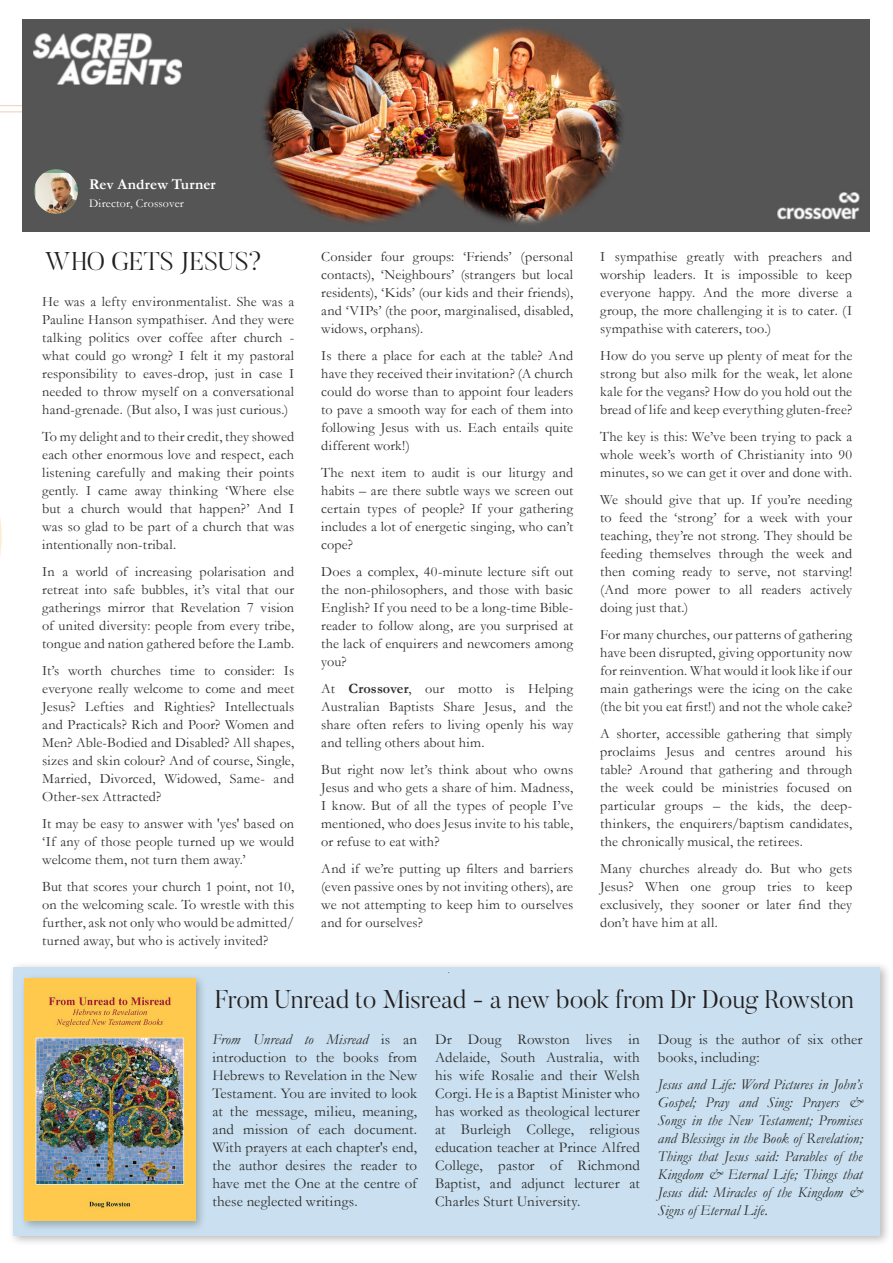
<style>
.page{position:relative;width:893px;height:1263px;background:#fff}
.page>*{position:absolute;margin:0;border:0;box-sizing:border-box;transform-origin:0 0}
.Header_1_-_Center{font:300 25.5px "Butler";letter-spacing:-.005em;color:#231f20}
.Body_Copy_-_Left{font:15px/18px "Garamond";letter-spacing:.005em;color:#2d2e2e;text-align:justify}
.Body_Copy_-_Left-2{font:italic 15px/18px "Garamond";letter-spacing:.005em;color:#2d2e2e;text-align:justify}
.Body_Copy_-_Left-3{font:700 15px "Garamond";letter-spacing:.01em;color:#fff}
.Body_Copy_-_Left-4{font:14.25px/18px "Garamond";letter-spacing:.01em;color:#2d2e2e;text-align:justify}
.Body_Copy_-_Left-5{font:12px "Garamond";letter-spacing:.01em;color:#fff}
.Box{font:8.85px "Quattrocento Sans";color:#231f20}
.s1{font-weight:700}
.s2{font-style:italic}
</style>
<div class="page">
<svg style="left:0;top:104px;width:23px;height:10px"></svg>
<div style="left:8px;top:962px;width:883px;height:285px;background:#231f20;opacity:.3"></div>
<div style="left:13px;top:967px;width:867px;height:269px;background:#cae0f0"></div>
<svg style="left:0;top:517px;width:2px;height:39px"></svg>
<img style="left:23px;top:19px;width:847px;height:212px">
<div style="left:19px;top:973px;width:188px;height:259px;background:#231f20;opacity:.3"></div>
<img style="left:24px;top:978px;width:172px;height:243px">
<div style="left:34px;top:169px;width:44px;height:45px;background:#79a787;border-radius:50%"></div>
<img style="left:35px;top:173px;width:43px;height:41px">
<p class="Body_Copy_-_Left-3" style="left:89px;top:174px;width:128px">Rev Andrew Turner</p>
<p class="Body_Copy_-_Left-5" style="left:89px;top:195px;width:96px">Director, Crossover</p>
<p class="Header_1_-_Center" style="left:45px;top:245px;width:219px">WHO GETS JESUS?</p>
<p class="Body_Copy_-_Left-4" style="left:42px;top:292px;width:253px">He was a lefty environmentalist. She was a Pauline Hanson sympathiser. And they were talking politics over coffee after church - what could go wrong? I felt it my pastoral responsibility to eaves-drop, just in case I needed to throw myself on a conversational hand-grenade. (But also, I was just curious.)</p>
<p class="Body_Copy_-_Left-4" style="left:42px;top:427px;width:254px">To my delight and to their credit, they showed each other enormous love and respect, each listening carefully and making their points gently. I came away thinking ‘Where else but a church would that happen?’ And I was so glad to be part of a church that was intentionally non-tribal.</p>
<p class="Body_Copy_-_Left-4" style="left:42px;top:562px;width:253px">In a world of increasing polarisation and retreat into safe bubbles, it’s vital that our gatherings mirror that Revelation 7 vision of united diversity: people from every tribe, tongue and nation gathered before the Lamb.</p>
<p class="Body_Copy_-_Left-4" style="left:42px;top:661px;width:254px">It’s worth churches time to consider: Is everyone really welcome to come and meet Jesus? Lefties and Righties? Intellectuals and Practicals? Rich and Poor? Women and Men? Able-Bodied and Disabled? All shapes, sizes and skin colour? And of course, Single, Married, Divorced, Widowed, Same- and Other-sex Attracted?</p>
<p class="Body_Copy_-_Left-4" style="left:42px;top:814px;width:253px">It may be easy to answer with 'yes' based on ‘If any of those people turned up we would welcome them, not turn them away.’</p>
<p class="Body_Copy_-_Left-4" style="left:42px;top:877px;width:253px">But that scores your church 1 point, not 10, on the welcoming scale. To wrestle with this further, ask not only who would be admitted/ turned away, but who is actively invited?</p>
<p class="Body_Copy_-_Left-4" style="left:321px;top:247px;width:253px">Consider four groups: ‘Friends’ (personal contacts), ‘Neighbours’ (strangers but local residents), ‘Kids’ (our kids and their friends), and ‘VIPs’ (the poor, marginalised, disabled, widows, orphans).</p>
<p class="Body_Copy_-_Left-4" style="left:321px;top:346px;width:253px">Is there a place for each at the table? And have they received their invitation? (A church could do worse than to appoint four leaders to pave a smooth way for each of them into following Jesus with us. Each entails quite different work!)</p>
<p class="Body_Copy_-_Left-4" style="left:321px;top:463px;width:253px">The next item to audit is our liturgy and habits – are there subtle ways we screen out certain types of people? If your gathering includes a lot of energetic singing, who can’t cope?</p>
<p class="Body_Copy_-_Left-4" style="left:321px;top:562px;width:254px">Does a complex, 40-minute lecture sift out the non-philosophers, and those with basic English? If you need to be a long-time Bible&shy;reader to follow along, are you surprised at the lack of enquirers and newcomers among you?</p>
<p class="Body_Copy_-_Left-4" style="left:321px;top:679px;width:254px">At <span class="s1">Crossover</span>, our motto is Helping Australian Baptists Share Jesus, and the share often refers to living openly his way and telling others about him.</p>
<p class="Body_Copy_-_Left-4" style="left:321px;top:760px;width:254px">But right now let’s think about who owns Jesus and who gets a share of him. Madness, I know. But of all the types of people I’ve mentioned, who does Jesus invite to his table, or refuse to eat with?</p>
<p class="Body_Copy_-_Left-4" style="left:321px;top:859px;width:253px">And if we’re putting up filters and barriers (even passive ones by not inviting others), are we not attempting to keep him to ourselves and for ourselves?</p>
<p class="Body_Copy_-_Left-4" style="left:600px;top:247px;width:254px">I sympathise greatly with preachers and worship leaders. It is impossible to keep everyone happy. And the more diverse a group, the more challenging it is to cater. (I sympathise with caterers, too.)</p>
<p class="Body_Copy_-_Left-4" style="left:600px;top:346px;width:254px">How do you serve up plenty of meat for the strong but also milk for the weak, let alone kale for the vegans? How do you hold out the bread of life and keep everything gluten-free?</p>
<p class="Body_Copy_-_Left-4" style="left:600px;top:427px;width:253px">The key is this: We’ve been trying to pack a whole week’s worth of Christianity into 90 minutes, so we can get it over and done with.</p>
<p class="Body_Copy_-_Left-4" style="left:600px;top:490px;width:253px">We should give that up. If you’re needing to feed the ‘strong’ for a week with your teaching, they’re not strong. They should be feeding themselves through the week and then coming ready to serve, not starving! (And more power to all readers actively doing just that.)</p>
<p class="Body_Copy_-_Left-4" style="left:600px;top:625px;width:254px">For many churches, our patterns of gathering have been disrupted, giving opportunity now for reinvention. What would it look like if our main gatherings were the icing on the cake (the bit you eat first!) and not the whole cake?</p>
<p class="Body_Copy_-_Left-4" style="left:600px;top:724px;width:253px">A shorter, accessible gathering that simply proclaims Jesus and centres around his table? Around that gathering and through the week could be ministries focused on particular groups – the kids, the deep&shy;thinkers, the enquirers/baptism candidates, the chronically musical, the retirees.</p>
<p class="Body_Copy_-_Left-4" style="left:600px;top:859px;width:253px">Many churches already do. But who gets Jesus? When one group tries to keep exclusively, they sooner or later find they don’t have him at all.</p>
<p class="Box" style="left:448px;top:965px;width:4px">.</p>
<p class="Header_1_-_Center" style="left:215px;top:983px;width:640px">From Unread to Misread - a new book from Dr Doug Rowston</p>
<p class="Body_Copy_-_Left" style="left:212px;top:1030px;width:206px"><span class="s2">From Unread to Misread</span> is an introduction to the books from Hebrews to Revelation in the New Testament. You are invited to look at the message, milieu, meaning, and mission of each document.<br>With prayers at each chapter's end, the author desires the reader to have met the One at the centre of these neglected writings.</p>
<p class="Body_Copy_-_Left" style="left:435px;top:1030px;width:206px">Dr Doug Rowston lives in Adelaide, South Australia, with his wife Rosalie and their Welsh Corgi. He is a Baptist Minister who has worked as theological lecturer at Burleigh College, religious education teacher at Prince Alfred College, pastor of Richmond Baptist, and adjunct lecturer at Charles Sturt University.</p>
<p class="Body_Copy_-_Left" style="left:658px;top:1030px;width:206px">Doug is the author of six other books, including:</p>
<p class="Body_Copy_-_Left-2" style="left:658px;top:1075px;width:206px">Jesus and Life: Word Pictures in John’s Gospel; Pray and Sing: Prayers &amp; Songs in the New Testament; Promises and Blessings in the Book of Revelation; Things that Jesus said: Parables of the Kingdom &amp; Eternal Life; Things that Jesus did: Miracles of the Kingdom &amp; Signs of Eternal Life.</p>
</div>
